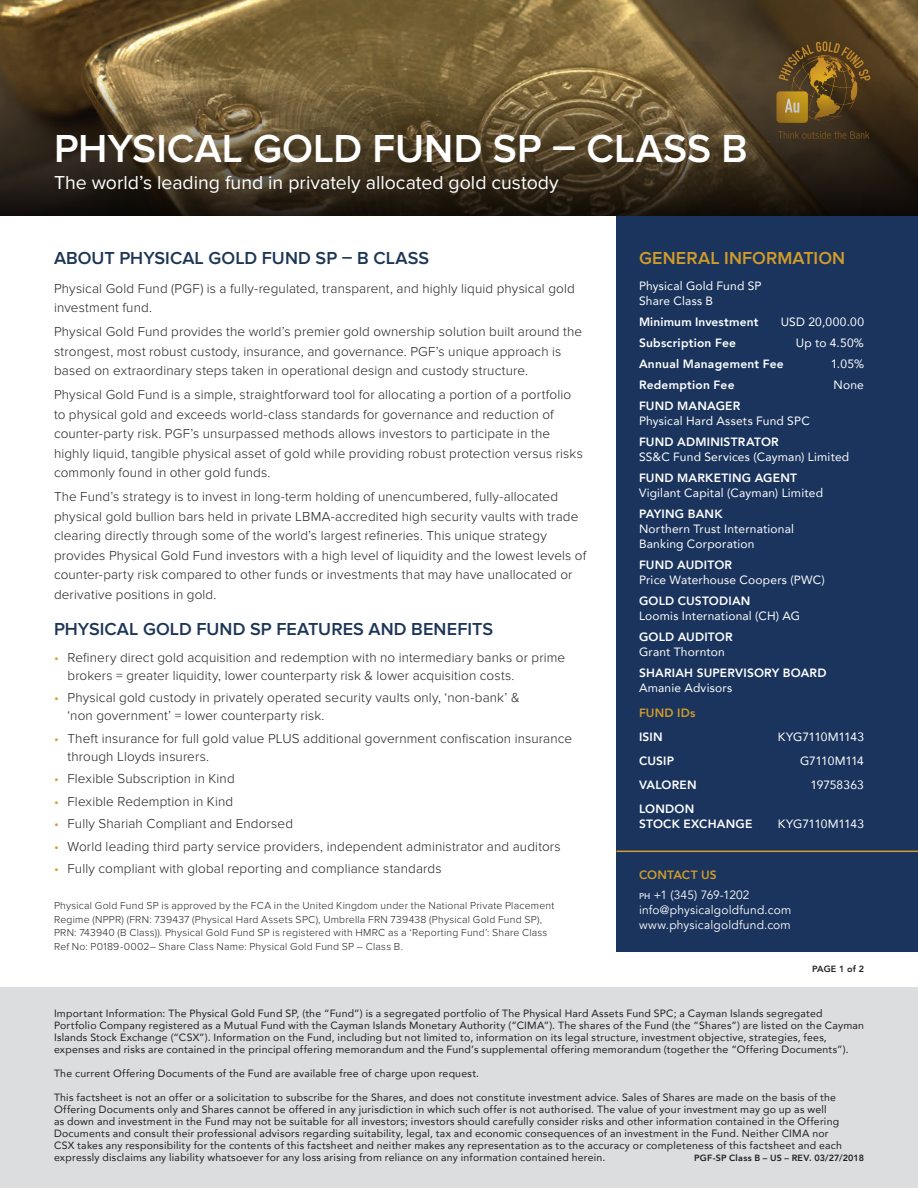
<style>
.page{position:relative;width:918px;height:1188px;background:#fff}
.page>*{position:absolute;margin:0;border:0;box-sizing:border-box;transform-origin:0 0}
.t1{font:600 40.5px "Proxima Nova";color:#fff}
.t2{font:19.5px "Proxima Nova";color:#fff}
._2_SOM_subhead{font:600 18px "Proxima Nova";letter-spacing:.005em;color:#1d3657}
.t3{font:600 18px "Proxima Nova";letter-spacing:.005em;color:#d19c29}
._3_text{font:300 13.5px/19.5px "Proxima Nova";letter-spacing:.01em;color:#231f20}
.t4{font:12px/15px "Avenir";letter-spacing:.015em;color:#fff}
.t5{font:800 12px/15px "Avenir";letter-spacing:.02em;color:#fff}
.t6{font:12px/19.5px "Avenir";letter-spacing:.015em;color:#fff}
.t7{font:12px "Avenir";letter-spacing:-.02em;color:#fff}
.t8{font:12px "Avenir";letter-spacing:.035em;color:#fff}
.t9{font:12px "Avenir";letter-spacing:-.03em;color:#fff}
.t10{font:800 12px "Avenir";letter-spacing:.02em;color:#d19c29}
.t11{font:10.5px/12px "Avenir";letter-spacing:.02em;color:#231f20}
._3_text-2{font:300 10.5px/13.5px "Proxima Nova";letter-spacing:.02em;color:#231f20}
.t12{font:800 9px "Avenir";letter-spacing:.025em;color:#231f20}
.s1{color:#d19c29}
.s2{font-weight:800;color:#d19c29}
.s3{font-weight:500;font-size:8.4px}
</style>
<div class="page">
<img style="left:0;top:0;width:918px;height:76px">
<div style="left:616px;top:216px;width:302px;height:735px;background:#1a345d"></div>
<div style="left:0;top:987px;width:918px;height:201px;background:#dcdddf"></div>
<svg style="left:776px;top:41px;width:94px;height:35px;background:#6a4e20"></svg>
<svg style="left:0;top:76px;width:918px;height:140px;background:#493b24"></svg>
<hr style="left:616px;top:851px;width:302px;height:1px;background:#d19c29">
<h1 class="t1" style="left:54px;top:125px;width:695px">PHYSICAL GOLD FUND SP – CLASS B</h1>
<h2 class="t2" style="left:54px;top:171px;width:506px">The world’s leading fund in privately allocated gold custody</h2>
<p class="_2_SOM_subhead" style="left:54px;top:248px;width:377px">ABOUT PHYSICAL GOLD FUND SP – B CLASS</p>
<p class="_3_text" style="left:54px;top:278px;width:522px">Physical Gold Fund (PGF) is a fully-regulated, transparent, and highly liquid physical gold investment fund.</p>
<p class="_3_text" style="left:54px;top:322px;width:530px">Physical Gold Fund provides the world’s premier gold ownership solution built around the strongest, most robust custody, insurance, and governance. PGF’s unique approach is based on extraordinary steps taken in operational design and custody structure.</p>
<p class="_3_text" style="left:54px;top:385px;width:530px">Physical Gold Fund is a simple, straightforward tool for allocating a portion of a portfolio to physical gold and exceeds world-class standards for governance and reduction of counter-party risk. PGF’s unsurpassed methods allows investors to participate in the highly liquid, tangible physical asset of gold while providing robust protection versus risks commonly found in other gold funds.</p>
<p class="_3_text" style="left:54px;top:487px;width:534px">The Fund’s strategy is to invest in long-term holding of unencumbered, fully-allocated physical gold bullion bars held in private LBMA-accredited high security vaults with trade clearing directly through some of the world’s largest refineries. This unique strategy provides Physical Gold Fund investors with a high level of liquidity and the lowest levels of counter-party risk compared to other funds or investments that may have unallocated or derivative positions in gold.</p>
<p class="_2_SOM_subhead" style="left:54px;top:618px;width:441px">PHYSICAL GOLD FUND SP FEATURES AND BENEFITS</p>
<p class="_3_text" style="left:68px;top:648px;width:499px;line-height:18px;text-indent:-14px"><span class="s1">•</span> Refinery direct gold acquisition and redemption with no intermediary banks or prime brokers = greater liquidity, lower counterparty risk &amp; lower acquisition costs.</p>
<p class="_3_text" style="left:68px;top:689px;width:454px;line-height:18px;text-indent:-14px"><span class="s1">•</span> Physical gold custody in privately operated security vaults only, ‘non-bank’ &amp; ‘non government’ = lower counterparty risk.</p>
<p class="_3_text" style="left:68px;top:729px;width:506px;line-height:18px;text-indent:-14px"><span class="s1">•</span> Theft insurance for full gold value PLUS additional government confiscation insurance through Lloyds insurers.</p>
<p class="_3_text" style="left:54px;top:769px;width:182px"><span class="s1">•</span> Flexible Subscription in Kind</p>
<p class="_3_text" style="left:54px;top:791px;width:181px"><span class="s1">•</span> Flexible Redemption in Kind</p>
<p class="_3_text" style="left:54px;top:814px;width:241px"><span class="s1">•</span> Fully Shariah Compliant and Endorsed</p>
<p class="_3_text" style="left:54px;top:836px;width:508px"><span class="s1">•</span> World leading third party service providers, independent administrator and auditors</p>
<p class="_3_text" style="left:54px;top:859px;width:389px"><span class="s1">•</span> Fully compliant with global reporting and compliance standards</p>
<p class="_3_text-2" style="left:54px;top:899px;width:502px">Physical Gold Fund SP is approved by the FCA in the United Kingdom under the National Private Placement Regime (NPPR) (FRN: 739437 (Physical Hard Assets SPC), Umbrella FRN 739438 (Physical Gold Fund SP), PRN: 743940 (B Class)). Physical Gold Fund SP is registered with HMRC as a ‘Reporting Fund’: Share Class Ref No: P0189-0002– Share Class Name: Physical Gold Fund SP – Class B.</p>
<h3 class="t3" style="left:639px;top:248px;width:208px">GENERAL INFORMATION</h3>
<p class="t4" style="left:639px;top:277px;width:124px">Physical Gold Fund SP<br>Share Class B</p>
<p class="t5" style="left:639px;top:314px;width:121px">Minimum Investment</p>
<p class="t8" style="left:781px;top:312px;width:85px">USD 20,000.00</p>
<p class="t5" style="left:639px;top:335px;width:99px">Subscription Fee</p>
<p class="t4" style="left:796px;top:334px;width:70px">Up to 4.50%</p>
<p class="t5" style="left:639px;top:356px;width:146px">Annual Management Fee</p>
<p class="t4" style="left:831px;top:355px;width:35px">1.05%</p>
<p class="t5" style="left:639px;top:377px;width:97px">Redemption Fee</p>
<p class="t4" style="left:834px;top:376px;width:32px">None</p>
<p class="t5" style="left:639px;top:398px;width:103px">FUND MANAGER</p>
<p class="t4" style="left:639px;top:412px;width:172px">Physical Hard Assets Fund SPC</p>
<p class="t5" style="left:639px;top:434px;width:141px">FUND ADMINISTRATOR</p>
<p class="t4" style="left:639px;top:448px;width:212px">SS&amp;C Fund Services (Cayman) Limited</p>
<p class="t5" style="left:639px;top:470px;width:159px">FUND MARKETING AGENT</p>
<p class="t4" style="left:639px;top:484px;width:186px">Vigilant Capital (Cayman) Limited</p>
<p class="t5" style="left:639px;top:506px;width:85px">PAYING BANK</p>
<p class="t4" style="left:639px;top:520px;width:157px">Northern Trust International<br>Banking Corporation</p>
<p class="t5" style="left:639px;top:557px;width:95px">FUND AUDITOR</p>
<p class="t4" style="left:639px;top:571px;width:187px">Price Waterhouse Coopers (PWC)</p>
<p class="t5" style="left:639px;top:593px;width:113px">GOLD CUSTODIAN</p>
<p class="t4" style="left:639px;top:607px;width:163px">Loomis International (CH) AG</p>
<p class="t5" style="left:639px;top:629px;width:95px">GOLD AUDITOR</p>
<p class="t4" style="left:639px;top:643px;width:87px">Grant Thornton</p>
<p class="t5" style="left:639px;top:665px;width:189px">SHARIAH SUPERVISORY BOARD</p>
<p class="t4" style="left:639px;top:679px;width:95px">Amanie Advisors</p>
<p class="t10" style="left:639px;top:703px;width:58px">FUND IDs</p>
<p class="t5" style="left:639px;top:729px;width:25px">ISIN</p>
<p class="t7" style="left:778px;top:727px;width:88px">KYG7110M1143</p>
<p class="t5" style="left:639px;top:753px;width:37px">CUSIP</p>
<p class="t9" style="left:800px;top:751px;width:65px">G7110M114</p>
<p class="t5" style="left:639px;top:777px;width:59px">VALOREN</p>
<p class="t4" style="left:810px;top:777px;width:55px">19758363</p>
<p class="t5" style="left:639px;top:801px;width:115px">LONDON<br>STOCK EXCHANGE</p>
<p class="t7" style="left:778px;top:814px;width:88px">KYG7110M1143</p>
<p class="t6" style="left:639px;top:865px;width:112px"><span class="s2">CONTACT US<br></span><span class="s3">ph</span> +1 (345) 769-1202</p>
<p class="t6" style="left:639px;top:902px;width:154px;line-height:15px">info@physicalgoldfund.com www.physicalgoldfund.com</p>
<p class="t12" style="left:812px;top:962px;width:53px">PAGE 1 of 2</p>
<p class="t11" style="left:54px;top:1007px;width:812px">Important Information: The Physical Gold Fund SP, (the “Fund”) is a segregated portfolio of The Physical Hard Assets Fund SPC; a Cayman Islands segregated Portfolio Company registered as a Mutual Fund with the Cayman Islands Monetary Authority (“CIMA”). The shares of the Fund (the “Shares”) are listed on the Cayman Islands Stock Exchange (“CSX”). Information on the Fund, including but not limited to, information on its legal structure, investment objective, strategies, fees, expenses and risks are contained in the principal offering memorandum and the Fund’s supplemental offering memorandum (together the “Offering Documents”).</p>
<p class="t11" style="left:54px;top:1067px;width:427px">The current Offering Documents of the Fund are available free of charge upon request.</p>
<p class="t11" style="left:54px;top:1091px;width:790px">This factsheet is not an offer or a solicitation to subscribe for the Shares, and does not constitute investment advice. Sales of Shares are made on the basis of the Offering Documents only and Shares cannot be offered in any jurisdiction in which such offer is not authorised. The value of your investment may go up as well<br>as down and investment in the Fund may not be suitable for all investors; investors should carefully consider risks and other information contained in the Offering Documents and consult their professional advisors regarding suitability, legal, tax and economic consequences of an investment in the Fund. Neither CIMA nor CSX takes any responsibility for the contents of this factsheet and neither makes any representation as to the accuracy or completeness of this factsheet and each expressly disclaims any liability whatsoever for any loss arising from reliance on any information contained herein.</p>
<p class="t12" style="left:694px;top:1151px;width:171px">PGF-SP Class B – US – REV. 03/27/2018</p>
</div>
